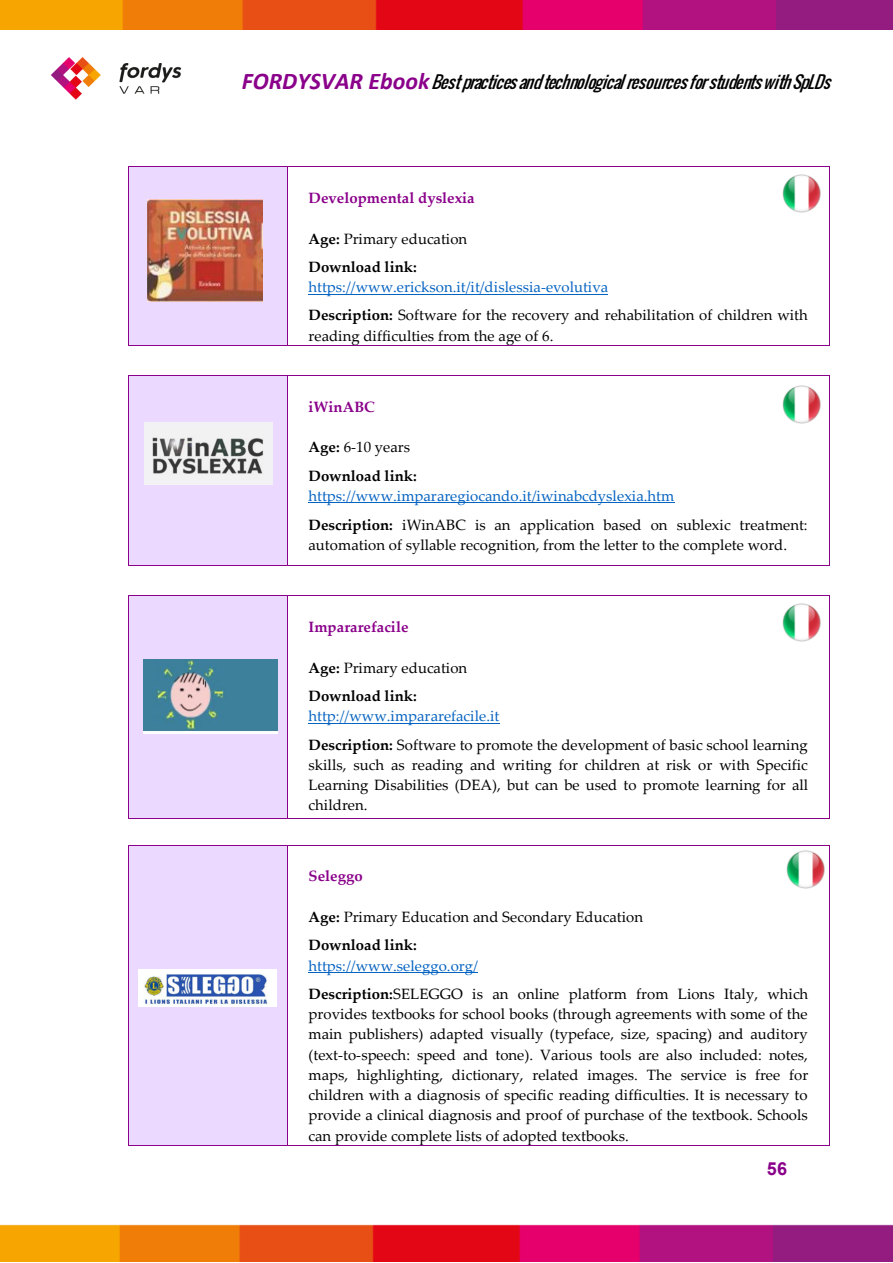
<style>
.page{position:relative;width:893px;height:1263px;background:#fff}
.page>*{position:absolute;margin:0;border:0;box-sizing:border-box;transform-origin:0 0}
.t1{font:700 18px "Arial";color:#8a008a}
.t2{font:italic 300 16.5px "Oswald";color:#000}
.t3{font:15px/20.2px "Palatino Linotype";color:#000}
.t4{font:15px/28.5px "Palatino Linotype";color:#0563c1}
.t5{font:700 15px/28.5px "Palatino Linotype";color:#000}
.t6{font:700 15px "Palatino Linotype";letter-spacing:.005em;color:#8a008a}
.s1{font-family:"Calibri";font-weight:700;font-size:24px;color:#8a008a}
.s2{font-weight:400}
.s3{color:#0563c1}
.s4{font-weight:700}
.s5{font-weight:700;color:#000}
.s6{color:#000}
</style>
<div class="page">
<img style="left:0;top:0;width:893px;height:29px">
<img style="left:50px;top:57px;width:132px;height:43px">
<img style="left:0;top:1224px;width:893px;height:37px">
<div style="left:128px;top:167px;width:159px;height:178px;background:#ecd9ff"></div>
<hr style="left:309px;top:294px;width:299px;height:1px;background:#0563c1">
<hr style="left:128px;top:167px;width:159px;height:1px;background:#8a008a">
<hr style="left:288px;top:167px;width:541px;height:1px;background:#8a008a">
<hr style="left:128px;top:167px;width:1px;height:178px;background:#8a008a">
<hr style="left:128px;top:345px;width:159px;height:1px;background:#8a008a">
<hr style="left:287px;top:167px;width:1px;height:178px;background:#8a008a">
<hr style="left:288px;top:345px;width:541px;height:1px;background:#8a008a">
<hr style="left:829px;top:167px;width:1px;height:178px;background:#8a008a">
<div style="left:128px;top:376px;width:159px;height:189px;background:#ecd9ff"></div>
<hr style="left:309px;top:502px;width:366px;height:1px;background:#0563c1">
<hr style="left:128px;top:375px;width:159px;height:1px;background:#8a008a">
<hr style="left:288px;top:375px;width:541px;height:1px;background:#8a008a">
<hr style="left:128px;top:376px;width:1px;height:189px;background:#8a008a">
<hr style="left:128px;top:565px;width:159px;height:1px;background:#8a008a">
<hr style="left:287px;top:376px;width:1px;height:189px;background:#8a008a">
<hr style="left:288px;top:565px;width:541px;height:1px;background:#8a008a">
<hr style="left:829px;top:376px;width:1px;height:189px;background:#8a008a">
<div style="left:128px;top:596px;width:159px;height:222px;background:#ecd9ff"></div>
<hr style="left:309px;top:723px;width:191px;height:1px;background:#0563c1">
<hr style="left:128px;top:596px;width:159px;height:1px;background:#8a008a">
<hr style="left:288px;top:596px;width:541px;height:1px;background:#8a008a">
<hr style="left:128px;top:596px;width:1px;height:222px;background:#8a008a">
<hr style="left:128px;top:818px;width:159px;height:1px;background:#8a008a">
<hr style="left:287px;top:596px;width:1px;height:222px;background:#8a008a">
<hr style="left:288px;top:818px;width:541px;height:1px;background:#8a008a">
<hr style="left:829px;top:596px;width:1px;height:222px;background:#8a008a">
<div style="left:128px;top:845px;width:159px;height:300px;background:#ecd9ff"></div>
<hr style="left:309px;top:972px;width:169px;height:1px;background:#0563c1">
<hr style="left:128px;top:845px;width:159px;height:1px;background:#8a008a">
<hr style="left:288px;top:845px;width:541px;height:1px;background:#8a008a">
<hr style="left:128px;top:845px;width:1px;height:300px;background:#8a008a">
<hr style="left:128px;top:1145px;width:159px;height:1px;background:#8a008a">
<hr style="left:287px;top:845px;width:1px;height:300px;background:#8a008a">
<hr style="left:288px;top:1145px;width:541px;height:1px;background:#8a008a">
<hr style="left:829px;top:845px;width:1px;height:300px;background:#8a008a">
<img style="left:148px;top:199px;width:115px;height:102px">
<img style="left:782px;top:174px;width:38px;height:39px">
<img style="left:145px;top:423px;width:127px;height:61px">
<img style="left:782px;top:385px;width:38px;height:39px">
<img style="left:143px;top:659px;width:134px;height:75px">
<img style="left:782px;top:603px;width:38px;height:39px">
<img style="left:138px;top:970px;width:139px;height:36px">
<img style="left:786px;top:850px;width:38px;height:39px">
<p class="t2" style="left:242px;top:69px;width:597px"><span class="s1">F O R D Y S V A R E b o o k</span> BestpracticesandtechnologicalresourcesforstudentswithSpLDs</p>
<p class="t6" style="left:309px;top:192px;width:167px">Developmental dyslexia</p>
<p class="t5" style="left:309px;top:226px;width:160px">Age: <span class="s2">Primary education<br></span>Download link:</p>
<p class="t3" style="left:309px;top:275px;width:501px;line-height:28.2px"><span class="s3">https://www.erickson.it/it/dislessia-evolutiva<br></span><span class="s4">Description:</span> Software for the recovery and rehabilitation of children with</p>
<p class="t3" style="left:309px;top:327px;width:246px">reading difficulties from the age of 6.</p>
<p class="t6" style="left:309px;top:401px;width:68px">iWinABC</p>
<p class="t5" style="left:309px;top:435px;width:110px">Age: <span class="s2">6-10 years<br></span>Download link:</p>
<p class="t4" style="left:309px;top:483px;width:501px">https://www.impararegiocando.it/iwinabcdyslexia.htm<br><span class="s5">Description:</span> <span class="s6">iWinABC is an application based on sublexic treatment:</span></p>
<p class="t3" style="left:309px;top:536px;width:480px">automation of syllable recognition, from the letter to the complete word.</p>
<p class="t6" style="left:309px;top:621px;width:101px">Impararefacile</p>
<p class="t5" style="left:309px;top:655px;width:160px">Age: <span class="s2">Primary education<br></span>Download link:</p>
<p class="t3" style="left:309px;top:704px;width:501px;line-height:28.2px"><span class="s3">http://www.impararefacile.it<br></span><span class="s4">Description:</span> Software to promote the development of basic school learning</p>
<p class="t3" style="left:309px;top:756px;width:501px;text-align:justify">skills, such as reading and writing for children at risk or with Specific Learning Disabilities (DEA), but can be used to promote learning for all children.</p>
<p class="t6" style="left:309px;top:870px;width:56px">Seleggo</p>
<p class="t3" style="left:309px;top:904px;width:336px;line-height:28.2px"><span class="s4">Age:</span> Primary Education and Secondary Education<br><span class="s4">Download link:</span></p>
<p class="t3" style="left:309px;top:953px;width:501px;line-height:28.3px"><span class="s3">https://www.seleggo.org/<br></span><span class="s4">Description:</span>SELEGGO is an online platform from Lions Italy, which</p>
<p class="t3" style="left:309px;top:1005px;width:501px;text-align:justify">provides textbooks for school books (through agreements with some of the main publishers) adapted visually (typeface, size, spacing) and auditory (text-to-speech: speed and tone). Various tools are also included: notes, maps, highlighting, dictionary, related images. The service is free for children with a diagnosis of specific reading difficulties. It is necessary to provide a clinical diagnosis and proof of purchase of the textbook. Schools can provide complete lists of adopted textbooks.</p>
<p class="t1" style="left:767px;top:1157px;width:22px">56</p>
</div>
